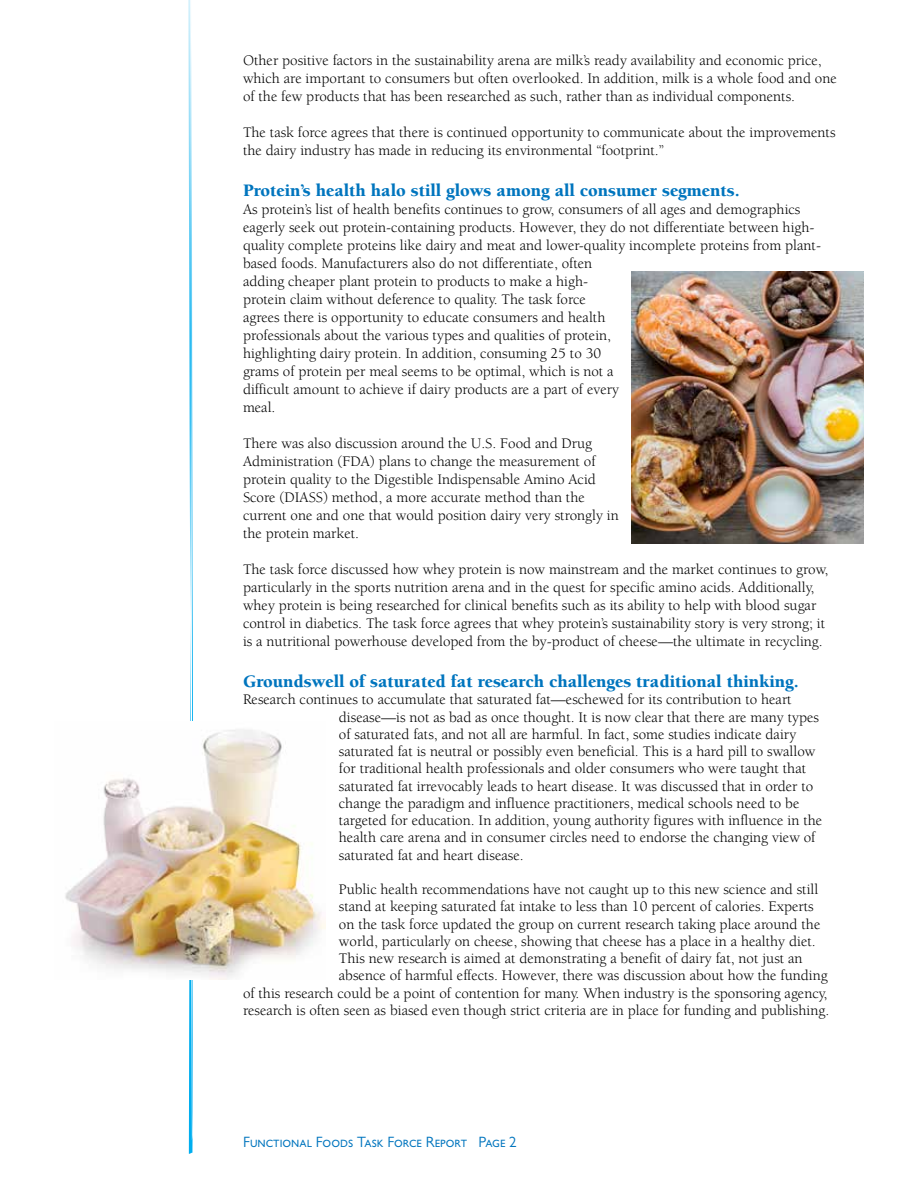
<style>
.page{position:relative;width:918px;height:1188px;background:#fff}
.page>*{position:absolute;margin:0;border:0;box-sizing:border-box;transform-origin:0 0}
.t1{font:900 18px "Berkeley Std";color:#0075be}
.t2{font:15px/18px "Berkeley Std";color:#000}
.t3{font:15px "Gill Sans MT Std";color:#0075be}
</style>
<div class="page">
<svg style="left:188px;top:0;width:5px;height:1154px"></svg>
<img style="left:631px;top:272px;width:232px;height:271px">
<img style="left:65px;top:722px;width:260px;height:257px">
<p class="t2" style="left:243px;top:51px;width:595px">Other positive factors in the sustainability arena are milk’s ready availability and economic price, which are important to consumers but often overlooked. In addition, milk is a whole food and one of the few products that has been researched as such, rather than as individual components.</p>
<p class="t2" style="left:243px;top:123px;width:594px">The task force agrees that there is continued opportunity to communicate about the improvements the dairy industry has made in reducing its environmental “footprint.”</p>
<p class="t1" style="left:243px;top:181px;width:498px">Protein’s health halo still glows among all consumer segments.</p>
<p class="t2" style="left:243px;top:201px;width:580px">As protein’s list of health benefits continues to grow, consumers of all ages and demographics eagerly seek out protein-containing products. However, they do not differentiate between high&shy;quality complete proteins like dairy and meat and lower-quality incomplete proteins from plant&shy;based foods. Manufacturers also do not differentiate, often<br>adding cheaper plant protein to products to make a high-<br>protein claim without deference to quality. The task force<br>agrees there is opportunity to educate consumers and health<br>professionals about the various types and qualities of protein,<br>highlighting dairy protein. In addition, consuming 25 to 30<br>grams of protein per meal seems to be optimal, which is not a<br>difficult amount to achieve if dairy products are a part of every<br>meal.</p>
<p class="t2" style="left:243px;top:435px;width:377px">There was also discussion around the U.S. Food and Drug Administration (FDA) plans to change the measurement of protein quality to the Digestible Indispensable Amino Acid Score (DIASS) method, a more accurate method than the current one and one that would position dairy very strongly in the protein market.</p>
<p class="t2" style="left:243px;top:561px;width:587px">The task force discussed how whey protein is now mainstream and the market continues to grow, particularly in the sports nutrition arena and in the quest for specific amino acids. Additionally, whey protein is being researched for clinical benefits such as its ability to help with blood sugar control in diabetics. The task force agrees that whey protein’s sustainability story is very strong; it is a nutritional powerhouse developed from the by-product of cheese—the ultimate in recycling.</p>
<p class="t1" style="left:243px;top:672px;width:557px">Groundswell of saturated fat research challenges traditional thinking.</p>
<p class="t2" style="left:339px;top:691px;width:485px;line-height:17.2px;text-indent:-96px">Research continues to accumulate that saturated fat—eschewed for its contribution to heart disease—is not as bad as once thought. It is now clear that there are many types of saturated fats, and not all are harmful. In fact, some studies indicate dairy saturated fat is neutral or possibly even beneficial. This is a hard pill to swallow for traditional health professionals and older consumers who were taught that saturated fat irrevocably leads to heart disease. It was discussed that in order to change the paradigm and influence practitioners, medical schools need to be targeted for education. In addition, young authority figures with influence in the health care arena and in consumer circles need to endorse the changing view of saturated fat and heart disease.</p>
<p class="t2" style="left:339px;top:881px;width:481px">Public health recommendations have not caught up to this new science and still</p>
<p class="t2" style="left:339px;top:898px;width:476px">stand at keeping saturated fat intake to less than 10 percent of calories. Experts</p>
<p class="t2" style="left:339px;top:915px;width:483px">on the task force updated the group on current research taking place around the</p>
<p class="t2" style="left:339px;top:932px;width:478px">world, particularly on cheese, showing that cheese has a place in a healthy diet.</p>
<p class="t2" style="left:339px;top:950px;width:465px">This new research is aimed at demonstrating a benefit of dairy fat, not just an</p>
<p class="t2" style="left:339px;top:967px;width:490px">absence of harmful effects. However, there was discussion about how the funding</p>
<p class="t2" style="left:243px;top:984px;width:586px">of this research could be a point of contention for many. When industry is the sponsoring agency,</p>
<p class="t2" style="left:243px;top:1001px;width:588px">research is often seen as biased even though strict criteria are in place for funding and publishing.</p>
<p class="t3" style="left:243px;top:1134px;width:275px">Functional Foods Task Force Report Page 2</p>
</div>
